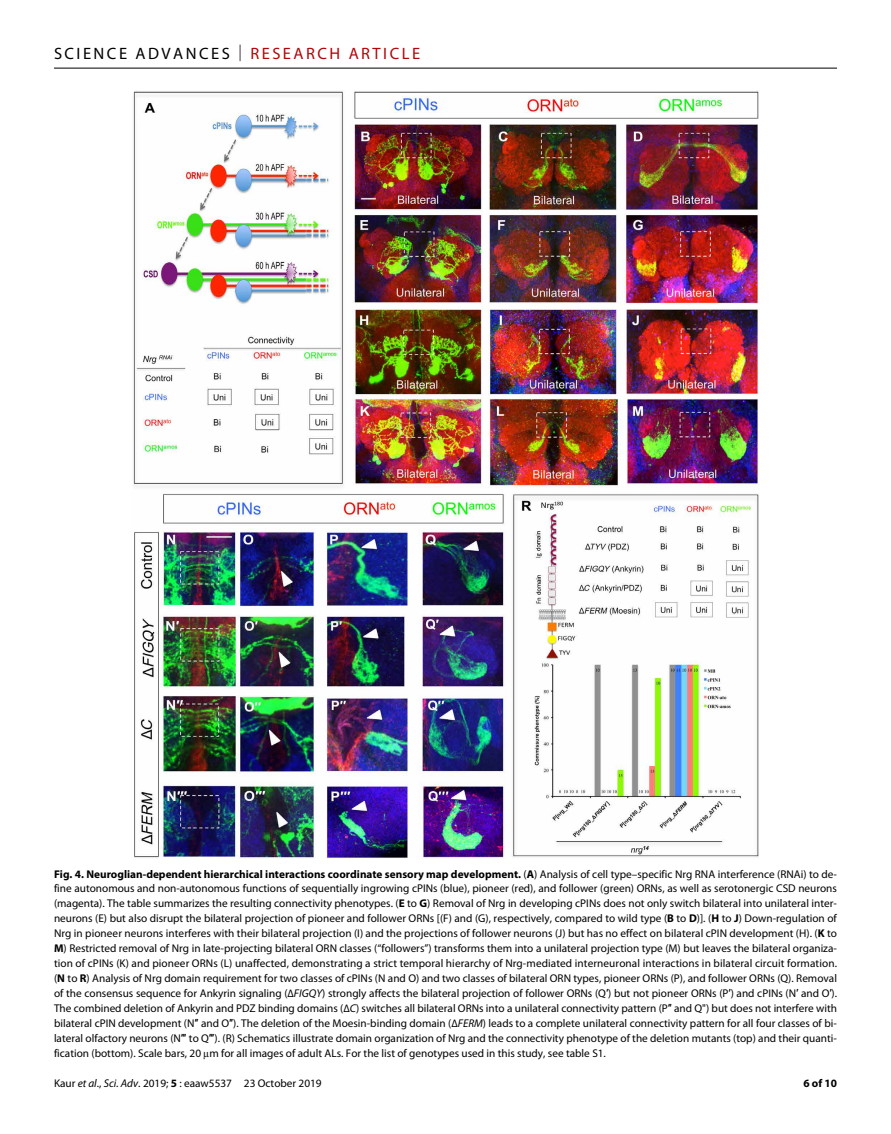
<style>
.page{position:relative;width:891px;height:1134px;background:#fff}
.page>*{position:absolute;margin:0;border:0;box-sizing:border-box;transform-origin:0 0}
.t1{font:16.5px "Myriad Pro";letter-spacing:.15em;color:#000}
.t2{font:11.25px/15px "Myriad Pro";color:#000;text-align:justify}
.t3{font:700 11.25px "Myriad Pro";color:#000}
.s1{font-weight:300}
.s2{color:#b10508}
.s3{font-weight:700}
.s4{font-style:italic}
</style>
<div class="page">
<hr style="left:54px;top:68px;width:783px;height:1px;background:#000">
<img style="left:133px;top:90px;width:627px;height:768px">
<h1 class="t1" style="left:54px;top:40px;width:368px">SCIENCE ADVANCES <span class="s1">|</span> <span class="s2">RESEARCH ARTICLE</span></h1>
<p class="t2" style="left:54px;top:866px;width:785px"><span class="s3">Fig. 4. Neuroglian-dependent hierarchical interactions coordinate sensory map development.</span> (<span class="s3">A</span>) Analysis of cell type–specific Nrg RNA interference (RNAi) to de&shy;fine autonomous and non-autonomous functions of sequentially ingrowing cPINs (blue), pioneer (red), and follower (green) ORNs, as well as serotonergic CSD neurons (magenta). The table summarizes the resulting connectivity phenotypes. (<span class="s3">E</span> to <span class="s3">G</span>) Removal of Nrg in developing cPINs does not only switch bilateral into unilateral inter&shy;neurons (E) but also disrupt the bilateral projection of pioneer and follower ORNs [(F) and (G), respectively, compared to wild type (<span class="s3">B</span> to <span class="s3">D</span>)]. (<span class="s3">H</span> to <span class="s3">J</span>) Down-regulation of Nrg in pioneer neurons interferes with their bilateral projection (I) and the projections of follower neurons (J) but has no effect on bilateral cPIN development (H). (<span class="s3">K</span> to <span class="s3">M</span>) Restricted removal of Nrg in late-projecting bilateral ORN classes (“followers”) transforms them into a unilateral projection type (M) but leaves the bilateral organiza&shy;tion of cPINs (K) and pioneer ORNs (L) unaffected, demonstrating a strict temporal hierarchy of Nrg-mediated interneuronal interactions in bilateral circuit formation. (<span class="s3">N</span> to <span class="s3">R</span>) Analysis of Nrg domain requirement for two classes of cPINs (N and O) and two classes of bilateral ORN types, pioneer ORNs (P), and follower ORNs (Q). Removal of the consensus sequence for Ankyrin signaling (∆<span class="s4">FIGQY</span>) strongly affects the bilateral projection of follower ORNs (Q′) but not pioneer ORNs (P′) and cPINs (N′ and O′).<br>The combined deletion of Ankyrin and PDZ binding domains (∆<span class="s4">C</span>) switches all bilateral ORNs into a unilateral connectivity pattern (P″ and Q") but does not interfere with bilateral cPIN development (N″ and O″). The deletion of the Moesin-binding domain (∆<span class="s4">FERM</span>) leads to a complete unilateral connectivity pattern for all four classes of bi&shy;lateral olfactory neurons (N‴ to Q‴). (R) Schematics illustrate domain organization of Nrg and the connectivity phenotype of the deletion mutants (top) and their quanti&shy;fication (bottom). Scale bars, 20 m for all images of adult ALs. For the list of genotypes used in this study, see table S1.</p>
<p class="t2" style="left:54px;top:1076px;width:269px">Kaur <span class="s4">et al</span>., <span class="s4">Sci. Adv.</span> 2019; <span class="s3">5</span> : eaaw5537 23 October 2019</p>
<p class="t3" style="left:803px;top:1074px;width:35px">6 of 10</p>
</div>
